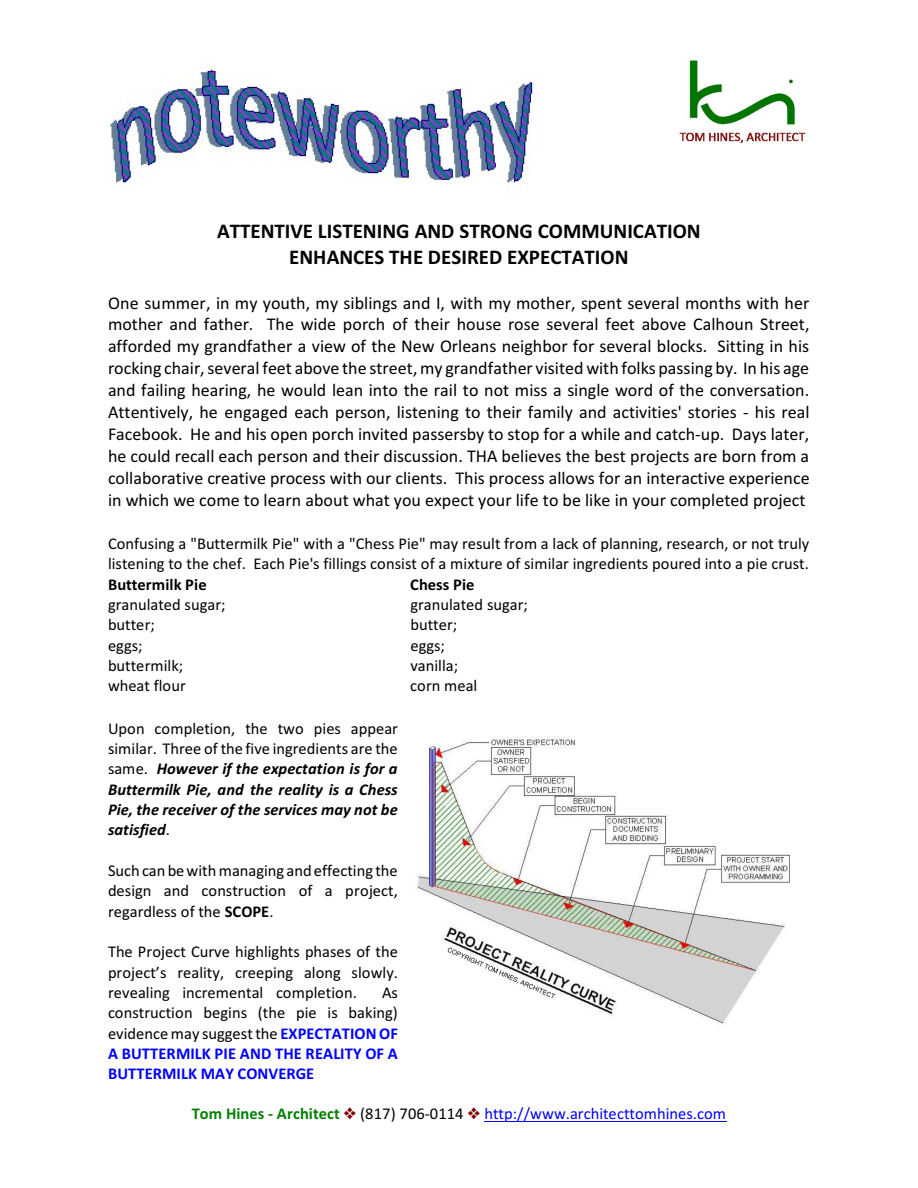
<style>
.page{position:relative;width:918px;height:1188px;background:#fff}
.page>*{position:absolute;margin:0;border:0;box-sizing:border-box;transform-origin:0 0}
.t1{font:700 21px/25.5px "Calibri";color:#000;text-align:center}
.t2{font:18px/21.9px "Calibri";color:#000;text-align:justify}
.t3{font:16.5px/20.4px "Calibri";color:#000;text-align:justify}
.t4{font:italic 700 16.5px/20.4px "Calibri";color:#000;text-align:justify}
.t5{font:700 16.5px/20.4px "Calibri";letter-spacing:.005em;color:#00f;text-align:justify}
.t6{font:16.5px "Calibri";color:#00f}
.t7{font:700 16.5px "Calibri";color:#008000}
.t8{font:700 16.5px "Calibri";letter-spacing:.005em;color:#000}
.s1{font-weight:400;font-style:normal}
.s2{font-weight:700}
.s3{font-weight:400;color:#000}
</style>
<div class="page">
<img style="left:110px;top:69px;width:423px;height:114px">
<img style="left:679px;top:60px;width:127px;height:83px">
<img style="left:417px;top:736px;width:373px;height:288px">
<hr style="left:484px;top:1121px;width:242px;height:1px;background:#00f">
<p class="t1" style="left:217px;top:220px;width:485px">ATTENTIVE LISTENING AND STRONG COMMUNICATION<br>ENHANCES THE DESIRED EXPECTATION</p>
<p class="t2" style="left:108px;top:293px;width:703px">One summer, in my youth, my siblings and I, with my mother, spent several months with her mother and father. The wide porch of their house rose several feet above Calhoun Street, afforded my grandfather a view of the New Orleans neighbor for several blocks. Sitting in his rocking chair, several feet above the street, my grandfather visited with folks passing by. In his age and failing hearing, he would lean into the rail to not miss a single word of the conversation.<br>Attentively, he engaged each person, listening to their family and activities' stories - his real Facebook. He and his open porch invited passersby to stop for a while and catch-up. Days later, he could recall each person and their discussion. THA believes the best projects are born from a collaborative creative process with our clients. This process allows for an interactive experience in which we come to learn about what you expect your life to be like in your completed project</p>
<p class="t3" style="left:108px;top:534px;width:703px">Confusing a "Buttermilk Pie" with a "Chess Pie" may result from a lack of planning, research, or not truly listening to the chef. Each Pie's fillings consist of a mixture of similar ingredients poured into a pie crust.</p>
<p class="t8" style="left:108px;top:577px;width:100px">Buttermilk Pie</p>
<p class="t8" style="left:410px;top:577px;width:66px">Chess Pie</p>
<p class="t3" style="left:108px;top:596px;width:119px">granulated sugar;</p>
<p class="t3" style="left:410px;top:596px;width:119px">granulated sugar;</p>
<p class="t3" style="left:108px;top:616px;width:48px">butter;</p>
<p class="t3" style="left:410px;top:616px;width:48px">butter;</p>
<p class="t3" style="left:108px;top:636px;width:36px">eggs;</p>
<p class="t3" style="left:410px;top:636px;width:36px">eggs;</p>
<p class="t3" style="left:108px;top:657px;width:77px">buttermilk;</p>
<p class="t3" style="left:410px;top:657px;width:49px">vanilla;</p>
<p class="t3" style="left:108px;top:677px;width:79px">wheat flour</p>
<p class="t3" style="left:410px;top:677px;width:69px">corn meal</p>
<p class="t4" style="left:108px;top:719px;width:292px"><span class="s1">Upon completion, the two pies appear similar. Three of the five ingredients are the same.</span> However if the expectation is for a Buttermilk Pie, and the reality is a Chess Pie, the receiver of the services may not be satisfied<span class="s1">.</span></p>
<p class="t3" style="left:108px;top:862px;width:291px">Such can bewith managing and effecting the design and construction of a project, regardless of the <span class="s2">SCOPE</span>.</p>
<p class="t3" style="left:108px;top:943px;width:292px">The Project Curve highlights phases of the project’s reality, creeping along slowly. revealing incremental completion.</p>
<p class="t5" style="left:108px;top:984px;width:292px;text-indent:274px"><span class="s3">As construction begins (the pie is baking) evidencemay suggest the</span> EXPECTATION OF A BUTTERMILK PIE AND THE REALITY OF A BUTTERMILK MAY CONVERGE</p>
<p class="t7" style="left:192px;top:1106px;width:273px">Tom Hines - Architect <span class="s3">(817) 706-0114</span></p>
<p class="t6" style="left:484px;top:1106px;width:243px">http://www.architecttomhines.com</p>
</div>
